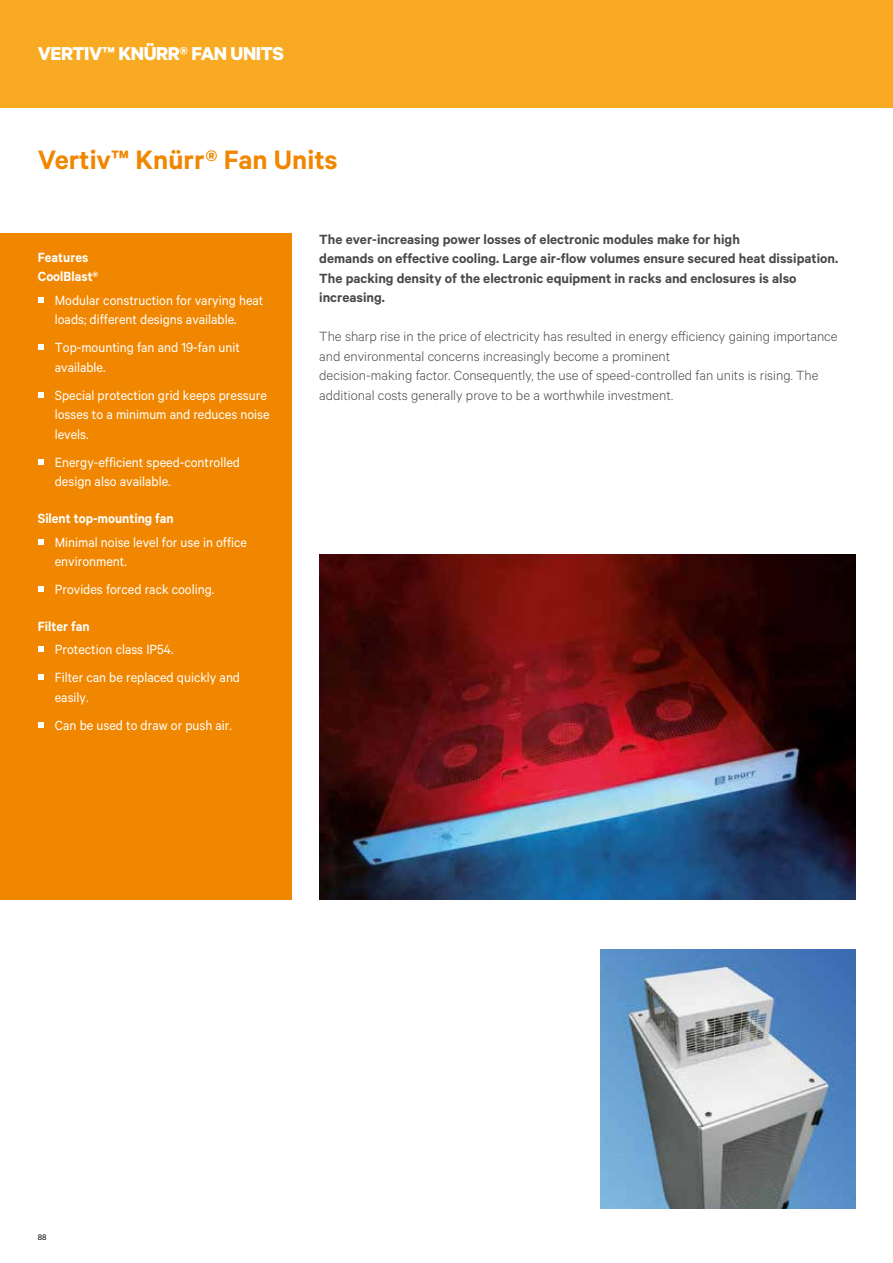
<style>
.page{position:relative;width:893px;height:1263px;background:#fff}
.page>*{position:absolute;margin:0;border:0;box-sizing:border-box;transform-origin:0 0}
.t1{font:600 30px "Calibre";color:#f18700}
.t2{font:700 21px "Calibre";letter-spacing:-.02em;color:#fff}
.t3{font:15px/19.5px "Calibre";color:#fff;scale:.95 1}
.t4{font:300 15px/19.5px "Calibre";color:#494948}
.t5{font:600 15px/19.5px "Calibre";color:#494948}
.t6{font:600 15px/19.5px "Calibre";color:#fff;scale:.95 1}
.t7{font:9px "Calibre";color:#000}
</style>
<div class="page">
<div style="left:0;top:0;width:893px;height:108px;background:#f8ab22"></div>
<div style="left:0;top:234px;width:292px;height:666px;background:#f18700"></div>
<svg style="left:38px;top:297px;width:5px;height:6px"></svg>
<svg style="left:38px;top:345px;width:5px;height:5px"></svg>
<svg style="left:38px;top:392px;width:5px;height:6px"></svg>
<svg style="left:38px;top:459px;width:5px;height:6px"></svg>
<svg style="left:38px;top:539px;width:5px;height:5px"></svg>
<svg style="left:38px;top:586px;width:5px;height:6px"></svg>
<svg style="left:38px;top:647px;width:5px;height:5px"></svg>
<svg style="left:38px;top:675px;width:5px;height:5px"></svg>
<svg style="left:38px;top:722px;width:5px;height:6px"></svg>
<img style="left:319px;top:555px;width:536px;height:345px">
<img style="left:601px;top:949px;width:254px;height:260px">
<h2 class="t2" style="left:38px;top:41px;width:248px">VERTIV™ KNÜRR® FAN UNITS</h2>
<h1 class="t1" style="left:38px;top:141px;width:301px">Vertiv™ Knürr® Fan Units</h1>
<p class="t6" style="left:38px;top:247px;width:65px">Features<br>CoolBlast®</p>
<p class="t3" style="left:55px;top:290px;width:221px">Modular construction for varying heat loads; different designs available.</p>
<p class="t3" style="left:55px;top:337px;width:196px">Top-mounting fan and 19-fan unit available.</p>
<p class="t3" style="left:55px;top:385px;width:228px">Special protection grid keeps pressure losses to a minimum and reduces noise levels.</p>
<p class="t3" style="left:55px;top:452px;width:197px">Energy-efficient speed-controlled design also available.</p>
<p class="t6" style="left:38px;top:508px;width:145px">Silent top-mounting fan</p>
<p class="t3" style="left:55px;top:532px;width:204px">Minimal noise level for use in office environment.</p>
<p class="t3" style="left:55px;top:579px;width:169px">Provides forced rack cooling.</p>
<p class="t6" style="left:38px;top:616px;width:56px">Filter fan</p>
<p class="t3" style="left:55px;top:635px;width:197px;line-height:28px">Protection class IP54.<br>Filter can be replaced quickly and</p>
<p class="t3" style="left:55px;top:683px;width:188px;line-height:28px">easily.<br>Can be used to draw or push air.</p>
<p class="t5" style="left:319px;top:229px;width:520px">The ever-increasing power losses of electronic modules make for high<br>demands on effective cooling. Large air-flow volumes ensure secured heat dissipation.<br>The packing density of the electronic equipment in racks and enclosures is also increasing.</p>
<p class="t4" style="left:319px;top:326px;width:520px">The sharp rise in the price of electricity has resulted in energy efficiency gaining importance and environmental concerns increasingly become a prominent<br>decision-making factor. Consequently, the use of speed-controlled fan units is rising. The additional costs generally prove to be a worthwhile investment.</p>
<p class="t7" style="left:38px;top:1232px;width:10px">88</p>
</div>
